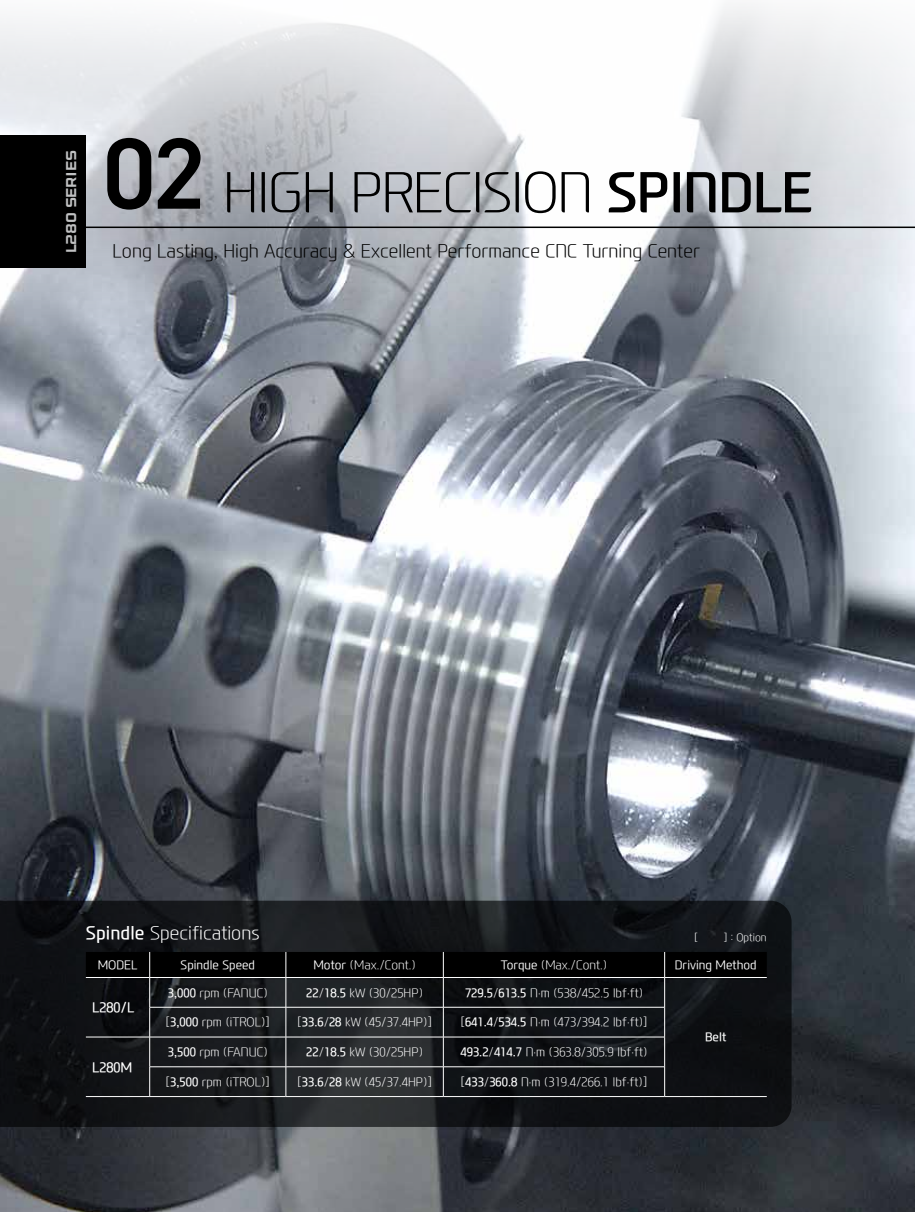
<style>
.page{position:relative;width:915px;height:1212px;background:#fff}
.page>*{position:absolute;margin:0;border:0;box-sizing:border-box;transform-origin:0 0}
.t1{font:600 101.25px "DIN2014";color:#000}
.t2{font:300 54px "Modern H Eco";letter-spacing:-.025em;color:#000}
.t3{font:300 18px "Modern H Eco";color:#000}
.t4{font:300 18px "Modern H Eco";color:#fff}
.t5{font:500 13.5px "Modern H";color:#fff}
.t6{font:13.5px "HD Logo OTF";letter-spacing:-.025em;color:#c0c1c2}
.t7{font:300 12px "Modern H Eco";color:#fff}
.t8{font:300 12px "Modern H";color:#fff}
.t9{font:500 12px "Modern H";color:#fff}
.t10{font:300 10.5px "Modern H Eco";color:#fff}
.s1{font-family:"Modern H";font-weight:700}
.s2{font-family:"Modern H";font-weight:500}
.s3{font-family:"Modern H"}
</style>
<div class="page">
<img style="left:0;top:4px;width:914px;height:1208px">
<hr style="left:86px;top:227px;width:828px;height:1px;background:#000">
<div style="left:0;top:135px;width:86px;height:133px;background:#000"></div>
<svg style="left:0;top:901px;width:791px;height:226px;background:#15171a"></svg>
<hr style="left:86px;top:1037px;width:64px;height:1px;background:#fff">
<hr style="left:86px;top:1096px;width:64px;height:1px;background:#fff">
<hr style="left:149px;top:1007px;width:1px;height:30px;background:#fff">
<hr style="left:285px;top:1007px;width:1px;height:30px;background:#fff">
<hr style="left:443px;top:1007px;width:1px;height:30px;background:#fff">
<svg style="left:149px;top:1037px;width:1px;height:59px"></svg>
<svg style="left:285px;top:1038px;width:1px;height:58px"></svg>
<svg style="left:86px;top:952px;width:680px;height:55px;background:#0c0e0f"></svg>
<hr style="left:664px;top:1007px;width:1px;height:30px;background:#fff">
<svg style="left:664px;top:1067px;width:1px;height:29px"></svg>
<hr style="left:664px;top:1096px;width:102px;height:1px;background:#fff">
<hr style="left:149px;top:1007px;width:137px;height:1px;background:#fff">
<hr style="left:285px;top:1037px;width:158px;height:1px;background:#fff">
<hr style="left:443px;top:1037px;width:221px;height:1px;background:#fff">
<svg style="left:443px;top:1037px;width:1px;height:59px"></svg>
<hr style="left:664px;top:1037px;width:1px;height:30px;background:#fff">
<hr style="left:149px;top:1066px;width:137px;height:1px;background:#fff">
<hr style="left:285px;top:1096px;width:158px;height:1px;background:#fff">
<hr style="left:443px;top:1096px;width:221px;height:1px;background:#fff">
<hr style="left:86px;top:977px;width:64px;height:1px;background:#fff">
<hr style="left:150px;top:977px;width:136px;height:1px;background:#fff">
<hr style="left:286px;top:977px;width:157px;height:1px;background:#fff">
<hr style="left:443px;top:977px;width:221px;height:1px;background:#fff">
<hr style="left:664px;top:977px;width:102px;height:1px;background:#fff">
<hr style="left:286px;top:1007px;width:157px;height:1px;background:#fff">
<hr style="left:443px;top:1007px;width:221px;height:1px;background:#fff">
<hr style="left:150px;top:1037px;width:135px;height:1px;background:#fff">
<hr style="left:286px;top:1066px;width:157px;height:1px;background:#fff">
<hr style="left:443px;top:1066px;width:221px;height:1px;background:#fff">
<hr style="left:150px;top:1096px;width:135px;height:1px;background:#fff">
<p class="t6" style="left:64px;top:253px;width:104px;rotate:-90deg">L280 Series</p>
<h1 class="t1" style="left:103px;top:107px;width:105px">02</h1>
<h2 class="t2" style="left:223px;top:156px;width:591px">HIGH PRECISION <span class="s1">SPINDLE</span></h2>
<h3 class="t3" style="left:113px;top:239px;width:588px">Long Lasting, High Accuracy &amp; Excellent Performance CNC Turning Center</h3>
<h3 class="t4" style="left:86px;top:921px;width:175px"><span class="s2">Spindle</span> Specifications</h3>
<p class="t8" style="left:98px;top:957px;width:41px">MODEL</p>
<p class="t8" style="left:180px;top:957px;width:76px">Spindle Speed</p>
<p class="t7" style="left:313px;top:957px;width:104px"><span class="s3">Motor</span> (Max./Cont.)</p>
<p class="t7" style="left:500px;top:957px;width:108px"><span class="s3">Torque</span> (Max./Cont.)</p>
<p class="t8" style="left:674px;top:957px;width:83px">Driving Method</p>
<p class="t5" style="left:92px;top:998px;width:44px">L280/L</p>
<p class="t10" style="left:693px;top:931px;width:6px">[</p>
<p class="t10" style="left:723px;top:931px;width:45px">] : Option</p>
<p class="t7" style="left:168px;top:984px;width:101px"><span class="s2">3,000</span> rpm (FANUC)</p>
<p class="t7" style="left:306px;top:984px;width:118px"><span class="s2">22</span>/<span class="s2">18.5</span> kW (30/25HP)</p>
<p class="t7" style="left:465px;top:984px;width:179px"><span class="s2">729.5</span>/<span class="s2">613.5</span> N.m (538/452.5 lbf.ft)</p>
<p class="t5" style="left:92px;top:1058px;width:42px">L280M</p>
<p class="t7" style="left:165px;top:1014px;width:106px">[<span class="s2">3,000</span> rpm (iTROL)]</p>
<p class="t7" style="left:297px;top:1014px;width:137px">[<span class="s2">33.6</span>/<span class="s2">28</span> kW (45/37.4HP)]</p>
<p class="t7" style="left:460px;top:1014px;width:189px">[<span class="s2">641.4</span>/<span class="s2">534.5</span> N.m (473/394.2 lbf.ft)]</p>
<p class="t7" style="left:168px;top:1044px;width:101px"><span class="s2">3,500</span> rpm (FANUC)</p>
<p class="t7" style="left:306px;top:1044px;width:118px"><span class="s2">22</span>/<span class="s2">18.5</span> kW (30/25HP)</p>
<p class="t7" style="left:460px;top:1044px;width:188px"><span class="s2">493.2</span>/<span class="s2">414.7</span> N.m (363.8/305.9 lbf.ft)</p>
<p class="t7" style="left:165px;top:1074px;width:106px">[<span class="s2">3,500</span> rpm (iTROL)]</p>
<p class="t7" style="left:297px;top:1074px;width:137px">[<span class="s2">33.6</span>/<span class="s2">28</span> kW (45/37.4HP)]</p>
<p class="t7" style="left:460px;top:1074px;width:189px">[<span class="s2">433</span>/<span class="s2">360.8</span> N.m (319.4/266.1 lbf.ft)]</p>
<p class="t9" style="left:704px;top:1029px;width:23px">Belt</p>
</div>
